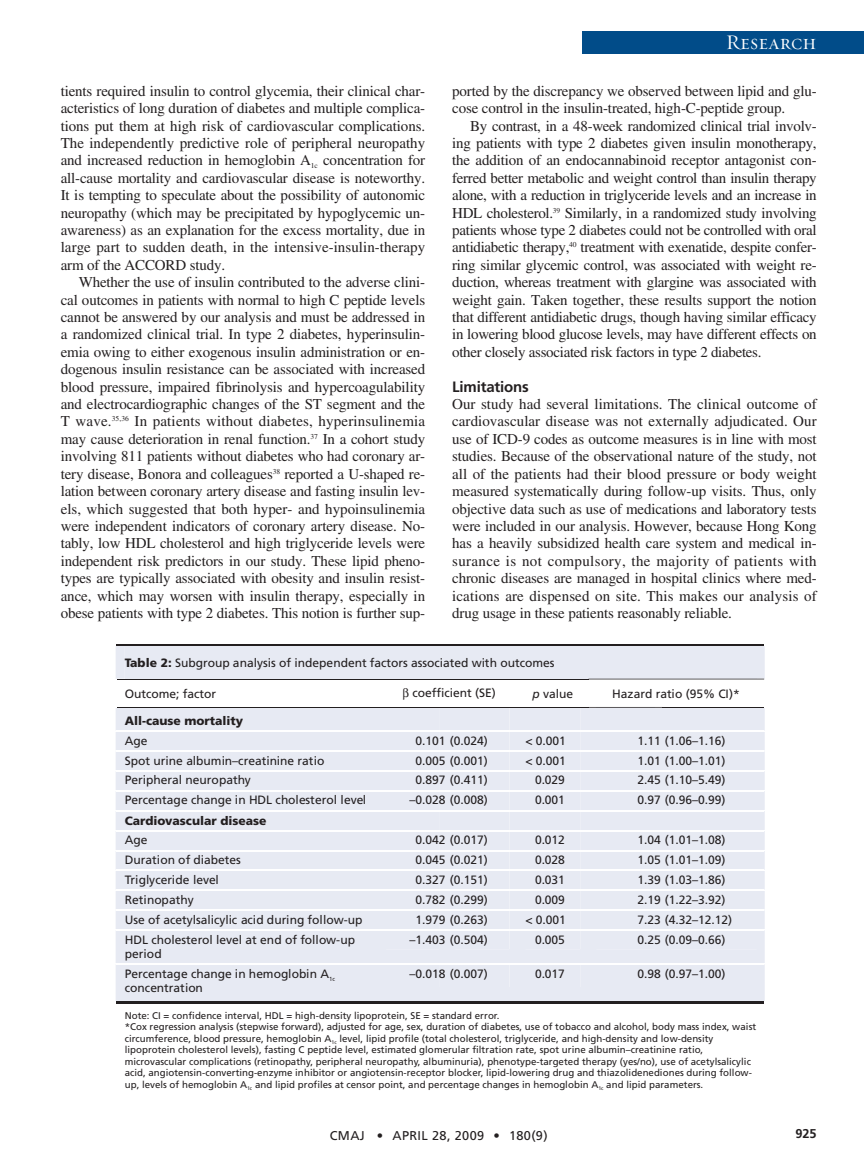
<style>
.page{position:relative;width:864px;height:1175px;background:#fff}
.page>*{position:absolute;margin:0;border:0;box-sizing:border-box;transform-origin:0 0}
.t1{font:21px "Requiem Display HTF Small Caps";letter-spacing:.005em;color:#fff}
.t2{font:15px/17.4px "Times";letter-spacing:-.01em;color:#231f20;text-align:justify}
.t3{font:700 15px "Frutiger";letter-spacing:-.01em;color:#231f20}
.t4{font:12.75px "Frutiger";letter-spacing:.03em;color:#231f20}
.t5{font:700 12.75px "Frutiger";color:#231f20}
.t6{font:12px/14.1px "Frutiger";color:#231f20}
.t7{font:900 12px "Frutiger";color:#231f20}
.t8{font:9.75px/11.6px "Frutiger";color:#231f20}
.s1{font-weight:900}
.s2{font-style:italic}
</style>
<div class="page">
<div style="left:583px;top:32px;width:281px;height:22px;background:#014c89"></div>
<svg style="left:116px;top:646px;width:649px;height:32px"></svg>
<div style="left:125px;top:646px;width:632px;height:32px;background:#e7eaf3"></div>
<hr style="left:117px;top:644px;width:647px;height:2px;background:#231f20">
<hr style="left:117px;top:646px;width:647px;height:1px;background:#e7eaf3">
<hr style="left:117px;top:678px;width:471px;height:1px;background:#231f20">
<hr style="left:588px;top:678px;width:176px;height:1px;background:#231f20">
<svg style="left:116px;top:707px;width:649px;height:294px;background:#e8ebf3"></svg>
<div style="left:671px;top:964px;width:86px;height:23px;background:#e7eaf3"></div>
<hr style="left:117px;top:963px;width:647px;height:1px;background:#fff">
<hr style="left:117px;top:1001px;width:647px;height:2px;background:#231f20">
<p class="t2" style="left:61px;top:83px;width:366px">tients required insulin to control glycemia, their clinical char&shy;acteristics of long duration of diabetes and multiple complica&shy;tions put them at high risk of cardiovascular complications.<br>The independently predictive role of peripheral neuropathy and increased reduction in hemoglobin A<sub>1c</sub> concentration for all-cause mortality and cardiovascular disease is noteworthy.<br>It is tempting to speculate about the possibility of autonomic neuropathy (which may be precipitated by hypoglycemic un&shy;awareness) as an explanation for the excess mortality, due in large part to sudden death, in the intensive-insulin-therapy arm of the ACCORD study.</p>
<p class="t2" style="left:61px;top:275px;width:366px;text-indent:18px">Whether the use of insulin contributed to the adverse clini&shy;cal outcomes in patients with normal to high C peptide levels cannot be answered by our analysis and must be addressed in a randomized clinical trial. In type 2 diabetes, hyperinsulin&shy;emia owing to either exogenous insulin administration or en&shy;dogenous insulin resistance can be associated with increased blood pressure, impaired fibrinolysis and hypercoagulability and electrocardiographic changes of the ST segment and the T wave.<sup>35,36</sup> In patients without diabetes, hyperinsulinemia may cause deterioration in renal function.<sup>37</sup> In a cohort study involving 811 patients without diabetes who had coronary ar&shy;tery disease, Bonora and colleagues<sup>38</sup> reported a U-shaped re&shy;lation between coronary artery disease and fasting insulin lev&shy;els, which suggested that both hyper- and hypoinsulinemia were independent indicators of coronary artery disease. No&shy;tably, low HDL cholesterol and high triglyceride levels were independent risk predictors in our study. These lipid pheno&shy;types are typically associated with obesity and insulin resist&shy;ance, which may worsen with insulin therapy, especially in obese patients with type 2 diabetes. This notion is further sup-</p>
<h1 class="t1" style="left:726px;top:30px;width:92px">Research</h1>
<p class="t2" style="left:452px;top:83px;width:366px">ported by the discrepancy we observed between lipid and glu&shy;cose control in the insulin-treated, high-C-peptide group.</p>
<p class="t2" style="left:452px;top:118px;width:366px;text-indent:18px">By contrast, in a 48-week randomized clinical trial involv&shy;ing patients with type 2 diabetes given insulin monotherapy, the addition of an endocannabinoid receptor antagonist con&shy;ferred better metabolic and weight control than insulin therapy alone, with a reduction in triglyceride levels and an increase in HDL cholesterol.<sup>39</sup> Similarly, in a randomized study involving patients whose type 2 diabetes could not be controlled with oral antidiabetic therapy,<sup>40</sup> treatment with exenatide, despite confer&shy;ring similar glycemic control, was associated with weight re&shy;duction, whereas treatment with glargine was associated with weight gain. Taken together, these results support the notion that different antidiabetic drugs, though having similar efficacy in lowering blood glucose levels, may have different effects on other closely associated risk factors in type 2 diabetes.</p>
<p class="t3" style="left:452px;top:380px;width:78px">Limitations</p>
<p class="t2" style="left:452px;top:397px;width:366px">Our study had several limitations. The clinical outcome of cardiovascular disease was not externally adjudicated. Our use of ICD-9 codes as outcome measures is in line with most studies. Because of the observational nature of the study, not all of the patients had their blood pressure or body weight measured systematically during follow-up visits. Thus, only objective data such as use of medications and laboratory tests were included in our analysis. However, because Hong Kong has a heavily subsidized health care system and medical in&shy;surance is not compulsory, the majority of patients with chronic diseases are managed in hospital clinics where med&shy;ications are dispensed on site. This makes our analysis of drug usage in these patients reasonably reliable.</p>
<p class="t6" style="left:125px;top:656px;width:431px"><span class="s1">Table 2:</span> Subgroup analysis of independent factors associated with outcomes</p>
<p class="t6" style="left:125px;top:687px;width:93px">Outcome; factor</p>
<p class="t6" style="left:413px;top:687px;width:85px">coefficient (SE)</p>
<p class="t6" style="left:532px;top:687px;width:42px"><span class="s2">p</span> value</p>
<p class="t6" style="left:612px;top:687px;width:129px">Hazard ratio (95% CI)*</p>
<p class="t7" style="left:125px;top:716px;width:120px">All-cause mortality</p>
<p class="t6" style="left:125px;top:734px;width:24px">Age</p>
<p class="t6" style="left:416px;top:734px;width:74px">0.101 (0.024)</p>
<p class="t6" style="left:525px;top:734px;width:42px">&lt; 0.001</p>
<p class="t6" style="left:638px;top:734px;width:89px">1.11 (1.06–1.16)</p>
<p class="t6" style="left:125px;top:754px;width:201px">Spot urine albumin–creatinine ratio</p>
<p class="t6" style="left:416px;top:754px;width:74px">0.005 (0.001)</p>
<p class="t6" style="left:525px;top:754px;width:42px">&lt; 0.001</p>
<p class="t6" style="left:638px;top:754px;width:89px">1.01 (1.00–1.01)</p>
<p class="t6" style="left:125px;top:774px;width:128px">Peripheral neuropathy</p>
<p class="t6" style="left:416px;top:774px;width:74px">0.897 (0.411)</p>
<p class="t6" style="left:535px;top:774px;width:31px">0.029</p>
<p class="t6" style="left:638px;top:774px;width:89px">2.45 (1.10–5.49)</p>
<p class="t6" style="left:125px;top:794px;width:243px">Percentage change in HDL cholesterol level</p>
<p class="t6" style="left:409px;top:794px;width:80px">–0.028 (0.008)</p>
<p class="t6" style="left:535px;top:794px;width:31px">0.001</p>
<p class="t6" style="left:638px;top:794px;width:89px">0.97 (0.96–0.99)</p>
<p class="t7" style="left:125px;top:815px;width:143px">Cardiovascular disease</p>
<p class="t6" style="left:125px;top:834px;width:24px">Age</p>
<p class="t6" style="left:416px;top:834px;width:74px">0.042 (0.017)</p>
<p class="t6" style="left:535px;top:834px;width:31px">0.012</p>
<p class="t6" style="left:638px;top:834px;width:89px">1.04 (1.01–1.08)</p>
<p class="t6" style="left:125px;top:854px;width:118px">Duration of diabetes</p>
<p class="t6" style="left:416px;top:854px;width:74px">0.045 (0.021)</p>
<p class="t6" style="left:535px;top:854px;width:31px">0.028</p>
<p class="t6" style="left:638px;top:854px;width:89px">1.05 (1.01–1.09)</p>
<p class="t6" style="left:125px;top:873px;width:95px">Triglyceride level</p>
<p class="t6" style="left:416px;top:873px;width:74px">0.327 (0.151)</p>
<p class="t6" style="left:535px;top:873px;width:31px">0.031</p>
<p class="t6" style="left:638px;top:873px;width:89px">1.39 (1.03–1.86)</p>
<p class="t6" style="left:125px;top:893px;width:71px">Retinopathy</p>
<p class="t6" style="left:416px;top:893px;width:74px">0.782 (0.299)</p>
<p class="t6" style="left:535px;top:893px;width:31px">0.009</p>
<p class="t6" style="left:638px;top:893px;width:89px">2.19 (1.22–3.92)</p>
<p class="t6" style="left:125px;top:913px;width:239px">Use of acetylsalicylic acid during follow-up</p>
<p class="t6" style="left:416px;top:913px;width:74px">1.979 (0.263)</p>
<p class="t6" style="left:525px;top:913px;width:42px">&lt; 0.001</p>
<p class="t6" style="left:638px;top:913px;width:96px">7.23 (4.32–12.12)</p>
<p class="t6" style="left:125px;top:933px;width:232px">HDL cholesterol level at end of follow-up period</p>
<p class="t6" style="left:409px;top:933px;width:80px">–1.403 (0.504)</p>
<p class="t6" style="left:535px;top:933px;width:31px">0.005</p>
<p class="t6" style="left:638px;top:933px;width:89px">0.25 (0.09–0.66)</p>
<p class="t6" style="left:125px;top:967px;width:212px">Percentage change in hemoglobin A<sub>1c </sub>concentration</p>
<p class="t6" style="left:409px;top:967px;width:80px">–0.018 (0.007)</p>
<p class="t6" style="left:535px;top:967px;width:31px">0.017</p>
<p class="t6" style="left:638px;top:967px;width:89px">0.98 (0.97–1.00)</p>
<p class="t8" style="left:125px;top:1010px;width:633px">Note: CI = confidence interval, HDL = high-density lipoprotein, SE = standard error.<br>*Cox regression analysis (stepwise forward), adjusted for age, sex, duration of diabetes, use of tobacco and alcohol, body mass index, waist circumference, blood pressure, hemoglobin A<sub>1c</sub> level, lipid profile (total cholesterol, triglyceride, and high-density and low-density lipoprotein cholesterol levels), fasting C peptide level, estimated glomerular filtration rate, spot urine albumin–creatinine ratio, microvascular complications (retinopathy, peripheral neuropathy, albuminuria), phenotype-targeted therapy (yes/no), use of acetylsalicylic acid, angiotensin-converting-enzyme inhibitor or angiotensin-receptor blocker, lipid-lowering drug and thiazolidenediones during follow&shy;up, levels of hemoglobin A<sub>1c</sub> and lipid profiles at censor point, and percentage changes in hemoglobin A<sub>1c</sub> and lipid parameters.</p>
<p class="t4" style="left:330px;top:1130px;width:219px">CMAJ • APRIL 28, 2009 • 180(9)</p>
<p class="t5" style="left:795px;top:1128px;width:23px">925</p>
</div>
